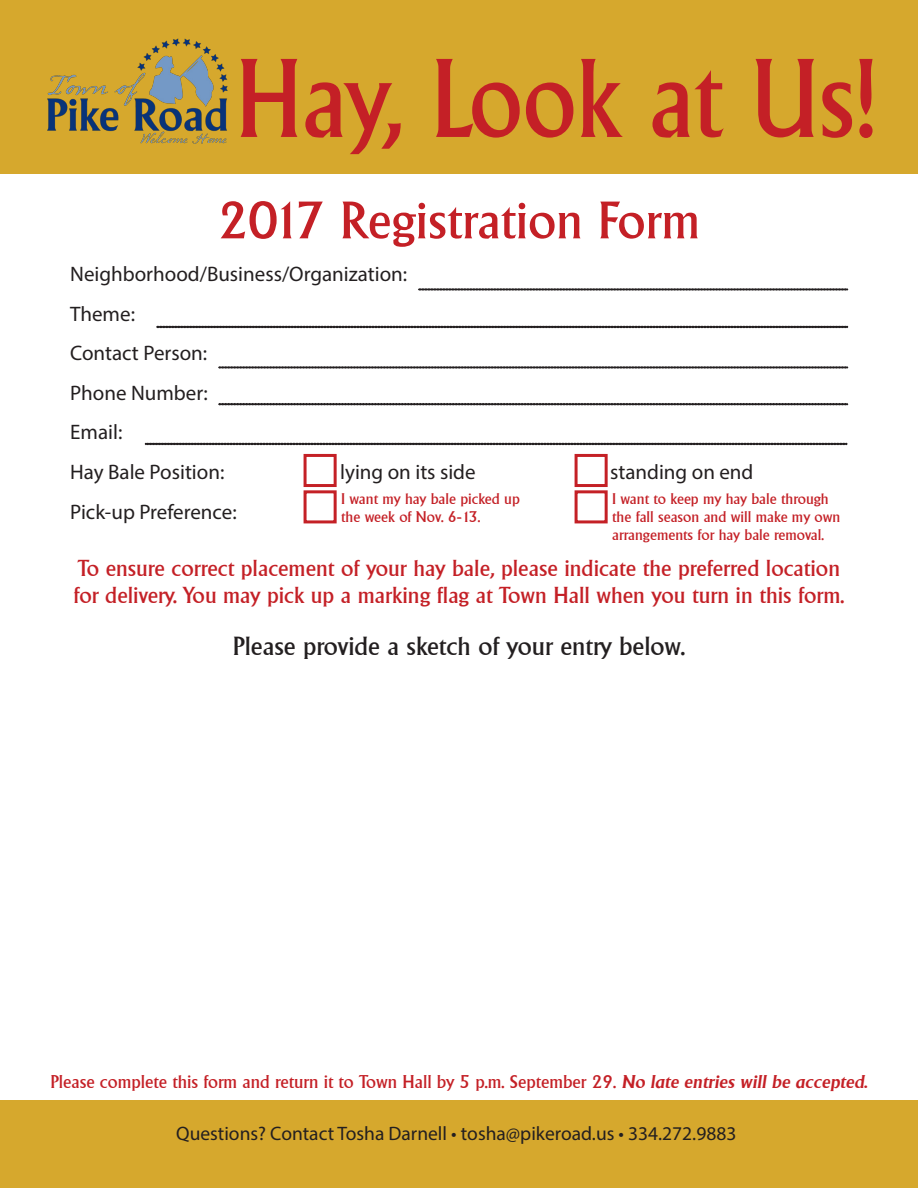
<style>
.page{position:relative;width:918px;height:1188px;background:#fff}
.page>*{position:absolute;margin:0;border:0;box-sizing:border-box;transform-origin:0 0}
.t1{font:500 108.3px "Adelon";color:#c42026;scale:.9 1}
.t2{font:500 51px "Adelon";color:#c42026}
.t3{font:500 25.5px "Adelon";color:#231f20}
.t4{font:500 22.5px/27px "Adelon";color:#c42026}
.t5{font:21px "Myriad Pro";color:#231f20}
.t6{font:19.5px "Myriad Pro";color:#231f20}
.t7{font:500 18px "Adelon";color:#c42026}
.t8{font:500 15px/18px "Adelon";color:#c42026}
.s1{font-weight:600;font-style:italic}
.s2{font-weight:600}
</style>
<div class="page">
<div style="left:0;top:0;width:918px;height:174px;background:#d6a82d"></div>
<div style="left:0;top:1101px;width:918px;height:87px;background:#d6a82d"></div>
<img style="left:47px;top:38px;width:181px;height:106px">
<svg style="left:418px;top:289px;width:430px;height:1px"></svg>
<svg style="left:157px;top:326px;width:691px;height:2px"></svg>
<svg style="left:219px;top:367px;width:629px;height:1px"></svg>
<svg style="left:219px;top:403px;width:629px;height:2px"></svg>
<svg style="left:145px;top:443px;width:702px;height:2px"></svg>
<div style="left:304px;top:454px;width:33px;height:33px;border:3px solid #c42026"></div>
<div style="left:575px;top:454px;width:33px;height:33px;border:3px solid #c42026"></div>
<div style="left:304px;top:490px;width:33px;height:33px;border:3px solid #c42026"></div>
<div style="left:575px;top:490px;width:33px;height:33px;border:3px solid #c42026"></div>
<p class="t1" style="left:236px;top:35px;width:714px">Hay, Look at Us!</p>
<p class="t2" style="left:218px;top:191px;width:484px">2017 Registration Form</p>
<p class="t5" style="left:70px;top:261px;width:339px">Neighborhood/Business/Organization:</p>
<p class="t5" style="left:70px;top:301px;width:66px">Theme:</p>
<p class="t5" style="left:70px;top:340px;width:139px">Contact Person:</p>
<p class="t5" style="left:70px;top:380px;width:139px">Phone Number:</p>
<p class="t5" style="left:70px;top:419px;width:54px">Email:</p>
<p class="t5" style="left:70px;top:459px;width:156px">Hay Bale Position:</p>
<p class="t5" style="left:340px;top:459px;width:137px">lying on its side</p>
<p class="t5" style="left:610px;top:459px;width:145px">standing on end</p>
<p class="t5" style="left:70px;top:499px;width:168px">Pick-up Preference:</p>
<p class="t8" style="left:341px;top:490px;width:180px">I want my hay bale picked up the week of Nov. 6-13.</p>
<p class="t8" style="left:612px;top:490px;width:230px">I want to keep my hay bale through the fall season and will make my own arrangements for hay bale removal.</p>
<p class="t4" style="left:73px;top:555px;width:773px">To ensure correct placement of your hay bale, please indicate the preferred location for delivery. You may pick up a marking flag at Town Hall when you turn in this form.</p>
<p class="t3" style="left:233px;top:631px;width:454px">Please provide a sketch of your entry below.</p>
<p class="t7" style="left:50px;top:1071px;width:819px">Please complete this form and return it to Town Hall by 5 p.m. September 29. <span class="s1">No late entries will be accepted</span><span class="s2">.</span></p>
<p class="t6" style="left:176px;top:1122px;width:562px">Questions? Contact Tosha Darnell • tosha@pikeroad.us • 334.272.9883</p>
</div>
